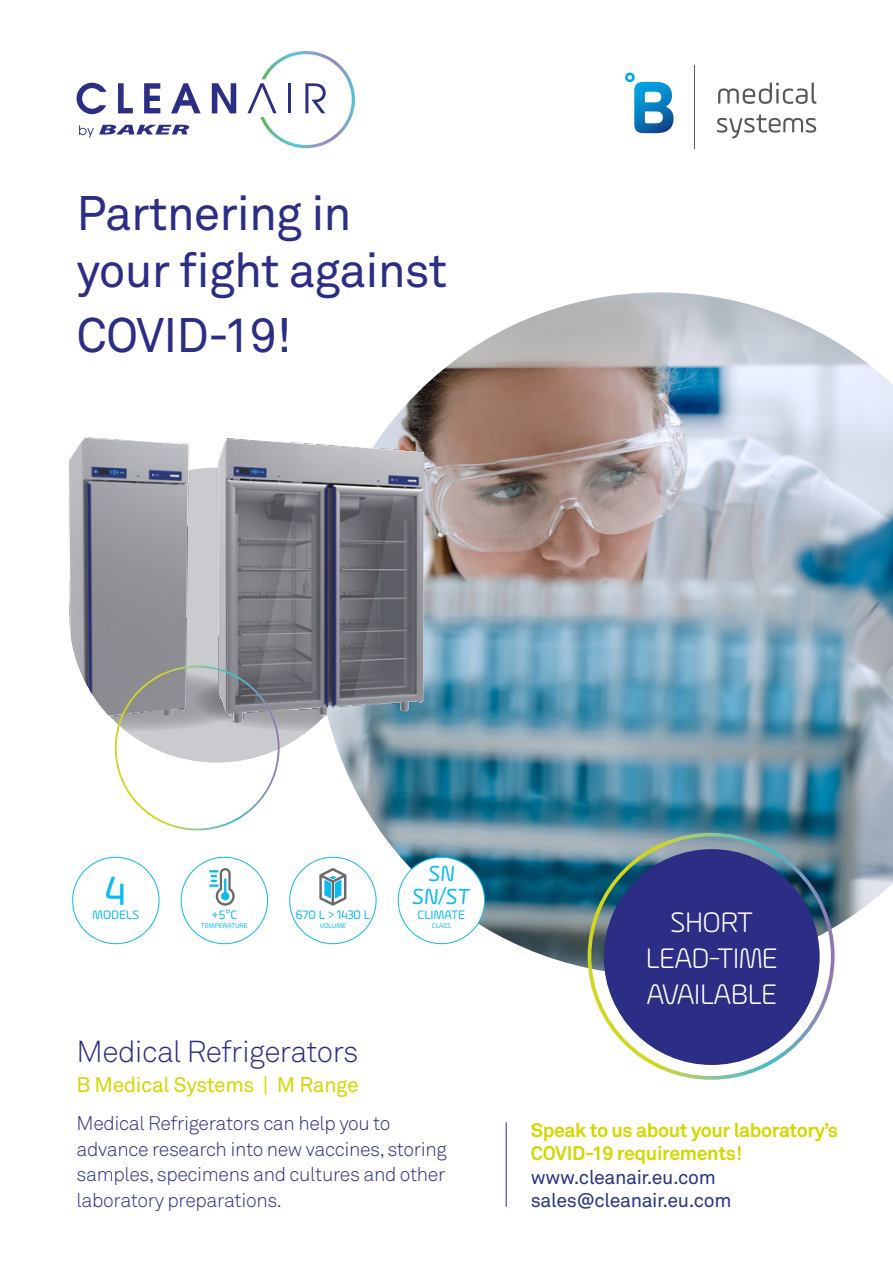
<style>
.page{position:relative;width:893px;height:1263px;background:#fff}
.page>*{position:absolute;margin:0;border:0;box-sizing:border-box;transform-origin:0 0}
.t1{font:48px/57.6px "Akkurat";letter-spacing:-.02em;color:#2c2d84}
.t2{font:43.5px "Ample Soft";color:#0bbbef}
.t3{font:300 30.15px/36.2px "Ample Soft Pro";letter-spacing:-.02em;color:#fff;text-align:center}
.t4{font:300 30px "Akkurat";letter-spacing:-.02em;color:#2c2d84}
.t5{font:23.25px/23.2px "Ample Soft";color:#0bbbef;text-align:center}
.t6{font:21px "Akkurat";letter-spacing:-.02em;color:#d3d800}
.t7{font:300 19.5px/25.5px "Akkurat";letter-spacing:-.02em;color:#2c2d84}
.t8{font:700 19.5px/22.5px "Akkurat";letter-spacing:-.02em;color:#d3d800}
.t9{font:19.5px/22.5px "Akkurat";letter-spacing:-.02em;color:#283583}
.t10{font:13.05px "Ample Soft";color:#0bbbef}
.t11{font:7.2px "Ample Soft";color:#0bbbef}
</style>
<div class="page">
<div style="left:69px;top:468px;width:295px;height:295px;background:#cacbce;border-radius:50%"></div>
<img style="left:69px;top:615px;width:81px;height:127px">
<hr style="left:506px;top:1122px;width:1px;height:85px;background:#2c2d84">
<svg style="left:77px;top:83px;width:29px;height:31px"></svg>
<svg style="left:118px;top:83px;width:15px;height:30px"></svg>
<svg style="left:144px;top:83px;width:16px;height:30px"></svg>
<svg style="left:171px;top:83px;width:30px;height:30px"></svg>
<svg style="left:212px;top:83px;width:24px;height:30px"></svg>
<svg style="left:79px;top:125px;width:110px;height:12px"></svg>
<svg style="left:247px;top:51px;width:108px;height:97px"></svg>
<svg style="left:718px;top:83px;width:98px;height:21px"></svg>
<svg style="left:717px;top:114px;width:99px;height:25px"></svg>
<hr style="left:694px;top:65px;width:1px;height:83px;background:#56595a">
<svg style="left:625px;top:73px;width:49px;height:60px"></svg>
<img style="left:318px;top:292px;width:575px;height:683px">
<div style="left:604px;top:849px;width:216px;height:216px;background:#2c2d84;border-radius:50%"></div>
<img style="left:68px;top:437px;width:82px;height:178px">
<img style="left:150px;top:416px;width:356px;height:326px">
<div style="left:290px;top:857px;width:86px;height:87px;background:#fff;border-radius:50%"></div>
<div style="left:398px;top:857px;width:87px;height:87px;background:#fff;border-radius:50%"></div>
<svg style="left:209px;top:868px;width:26px;height:38px"></svg>
<svg style="left:319px;top:868px;width:27px;height:38px"></svg>
<h1 class="t1" style="left:77px;top:183px;width:372px">Partnering in your fight against</h1>
<h1 class="t1" style="left:77px;top:305px;width:217px">COVID-19!</h1>
<p class="t5" style="left:411px;top:861px;width:62px">SN<br>SN/ST</p>
<h2 class="t2" style="left:105px;top:865px;width:23px">4</h2>
<p class="t10" style="left:93px;top:907px;width:48px">MODELS</p>
<p class="t10" style="left:212px;top:907px;width:27px">+5°C</p>
<p class="t10" style="left:296px;top:907px;width:76px">670 L &gt; 1430 L</p>
<p class="t10" style="left:418px;top:907px;width:49px">CLIMATE</p>
<p class="t11" style="left:201px;top:922px;width:48px">TEMPERATURE</p>
<p class="t11" style="left:320px;top:922px;width:28px">VOLUME</p>
<p class="t11" style="left:432px;top:922px;width:21px">CLASS</p>
<h3 class="t4" style="left:77px;top:1032px;width:284px">Medical Refrigerators</h3>
<p class="t6" style="left:77px;top:1071px;width:284px">B Medical Systems | M Range</p>
<p class="t7" style="left:77px;top:1110px;width:372px">Medical Refrigerators can help you to advance research into new vaccines, storing samples, specimens and cultures and other laboratory preparations.</p>
<h3 class="t3" style="left:646px;top:902px;width:133px">SHORT<br>LEAD-TIME<br>AVAILABLE</h3>
<p class="t8" style="left:531px;top:1119px;width:309px">Speak to us about your laboratory’s<br>COVID-19 requirements!</p>
<p class="t9" style="left:531px;top:1166px;width:202px">www.cleanair.eu.com sales@cleanair.eu.com</p>
</div>
